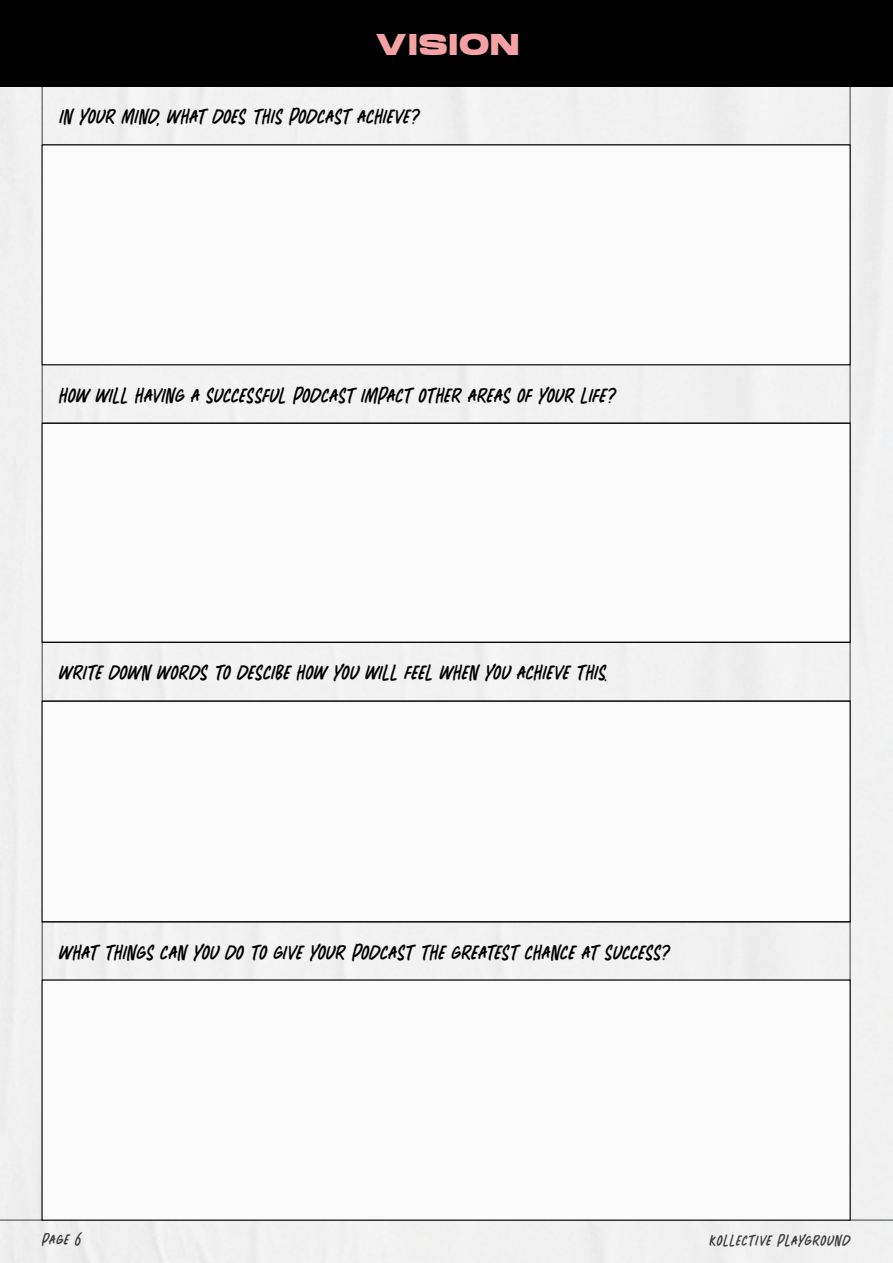
<style>
.page{position:relative;width:893px;height:1263px;background:#fff}
.page>*{position:absolute;margin:0;border:0;box-sizing:border-box;transform-origin:0 0}
.t1{font:700 30px "Hanson";letter-spacing:.04em;color:#f4a2a4}
.t2{font:22.5px "ANTISOCIAL Regular";letter-spacing:.01em;color:#000}
.t3{font:16.5px "ANTISOCIAL Regular";letter-spacing:.05em;color:#000}
</style>
<div class="page">
<div style="left:0;top:86px;width:893px;height:1177px;background:#f1f1f1"></div>
<div style="left:42px;top:701px;width:808px;height:221px;background:#fbfbfb"></div>
<div style="left:42px;top:423px;width:808px;height:219px;background:#fbfbfb"></div>
<hr style="left:43px;top:423px;width:807px;height:1px;background:#000">
<hr style="left:43px;top:642px;width:807px;height:1px;background:#000">
<hr style="left:43px;top:701px;width:807px;height:1px;background:#000">
<hr style="left:43px;top:921px;width:807px;height:1px;background:#000">
<div style="left:0;top:0;width:893px;height:86px;background:#000"></div>
<div style="left:42px;top:145px;width:808px;height:220px;background:#fbfbfb"></div>
<div style="left:42px;top:145px;width:808px;height:220px;border:1px solid #000"></div>
<div style="left:42px;top:980px;width:808px;height:240px;background:#fbfbfb"></div>
<h1 class="t1" style="left:376px;top:27px;width:145px">VISION</h1>
<p class="t2" style="left:60px;top:106px;width:361px">IN YOUR MIND, WHAT DOES THIS PODCAST ACHIEVE?</p>
<p class="t2" style="left:60px;top:385px;width:558px">HOW WILL HAVING A SUCCESSFUL PODCAST IMPACT OTHER AREAS OF YOUR LIFE?</p>
<p class="t2" style="left:60px;top:663px;width:551px">WRITE DOWN WORDS TO DESCIBE HOW YOU WILL FEEL WHEN YOU ACHIEVE THIS.</p>
<p class="t2" style="left:60px;top:942px;width:612px">WHAT THINGS CAN YOU DO TO GIVE YOUR PODCAST THE GREATEST CHANCE AT SUCCESS?</p>
<p class="t3" style="left:43px;top:1232px;width:41px">PAGE 6</p>
<p class="t3" style="left:710px;top:1233px;width:142px">KOLLECTIVE PLAYGROUND</p>
</div>
